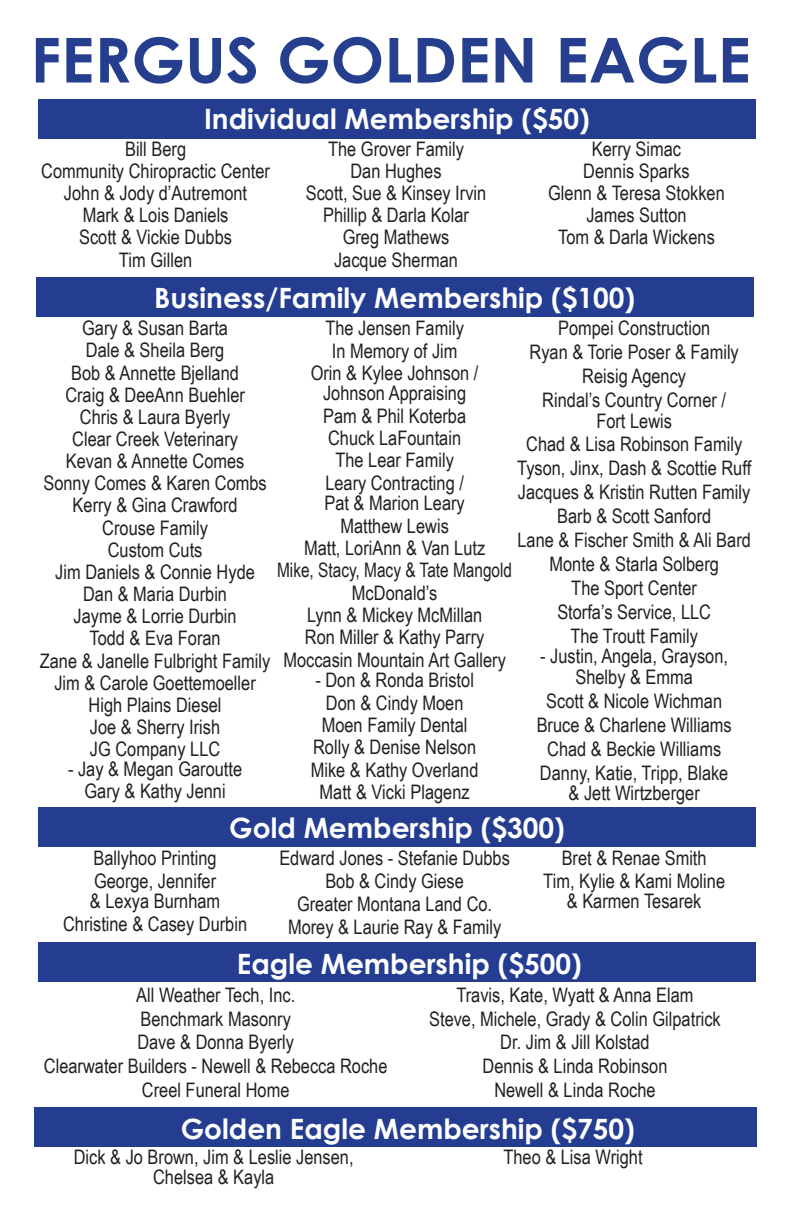
<style>
.page{position:relative;width:792px;height:1224px;background:#fff}
.page>*{position:absolute;margin:0;border:0;box-sizing:border-box;transform-origin:0 0}
.t1{font:700 62px "Century Gothic";color:#253f8e}
.t2{font:700 28px "Century Gothic";color:#fff}
.t3{font:20px/22.2px "Arial Narrow";color:#231f20;text-align:center}
</style>
<div class="page">
<div style="left:38px;top:99px;width:718px;height:39px;background:#243d91"></div>
<div style="left:36px;top:278px;width:718px;height:39px;background:#243d91"></div>
<div style="left:38px;top:808px;width:718px;height:39px;background:#243d91"></div>
<div style="left:38px;top:942px;width:718px;height:39px;background:#243d91"></div>
<div style="left:34px;top:1107px;width:723px;height:39px;background:#243d91"></div>
<p class="t1" style="left:30px;top:13px;width:722px">FERGUS GOLDEN EAGLE</p>
<p class="t2" style="left:204px;top:98px;width:387px">Individual Membership ($50)</p>
<p class="t3" style="left:41px;top:137px;width:230px">Bill Berg<br>Community Chiropractic Center<br>John &amp; Jody d’Autremont<br>Mark &amp; Lois Daniels<br>Scott &amp; Vickie Dubbs<br>Tim Gillen</p>
<p class="t3" style="left:306px;top:137px;width:182px">The Grover Family<br>Dan Hughes<br>Scott, Sue &amp; Kinsey Irvin<br>Phillip &amp; Darla Kolar<br>Greg Mathews<br>Jacque Sherman</p>
<p class="t3" style="left:548px;top:137px;width:178px">Kerry Simac<br>Dennis Sparks<br>Glenn &amp; Teresa Stokken<br>James Sutton<br>Tom &amp; Darla Wickens</p>
<p class="t2" style="left:154px;top:276px;width:483px">Business/Family Membership ($100)</p>
<p class="t3" style="left:530px;top:315px;width:211px;line-height:24px">Pompei Construction<br>Ryan &amp; Torie Poser &amp; Family<br>Reisig Agency<br>Rindal’s Country Corner /</p>
<p class="t3" style="left:517px;top:408px;width:236px;line-height:24px">Fort Lewis<br>Chad &amp; Lisa Robinson Family<br>Tyson, Jinx, Dash &amp; Scottie Ruff<br>Jacques &amp; Kristin Rutten Family<br>Barb &amp; Scott Sanford<br>Lane &amp; Fischer Smith &amp; Ali Bard<br>Monte &amp; Starla Solberg<br>The Sport Center<br>Storfa’s Service, LLC<br>The Troutt Family</p>
<p class="t3" style="left:540px;top:645px;width:189px;line-height:20.6px">- Justin, Angela, Grayson,<br>Shelby &amp; Emma</p>
<p class="t3" style="left:537px;top:688px;width:197px;line-height:24px">Scott &amp; Nicole Wichman<br>Bruce &amp; Charlene Williams<br>Chad &amp; Beckie Williams<br>Danny, Katie, Tripp, Blake</p>
<p class="t3" style="left:569px;top:781px;width:133px">&amp; Jett Wirtzberger</p>
<p class="t3" style="left:40px;top:316px;width:232px">Gary &amp; Susan Barta<br>Dale &amp; Sheila Berg<br>Bob &amp; Annette Bjelland<br>Craig &amp; DeeAnn Buehler<br>Chris &amp; Laura Byerly<br>Clear Creek Veterinary<br>Kevan &amp; Annette Comes<br>Sonny Comes &amp; Karen Combs<br>Kerry &amp; Gina Crawford<br>Crouse Family<br>Custom Cuts<br>Jim Daniels &amp; Connie Hyde<br>Dan &amp; Maria Durbin<br>Jayme &amp; Lorrie Durbin<br>Todd &amp; Eva Foran<br>Zane &amp; Janelle Fulbright Family<br>Jim &amp; Carole Goettemoeller<br>High Plains Diesel<br>Joe &amp; Sherry Irish<br>JG Company LLC</p>
<p class="t3" style="left:68px;top:757px;width:176px">- Jay &amp; Megan Garoutte<br>Gary &amp; Kathy Jenni</p>
<p class="t3" style="left:277px;top:316px;width:237px">The Jensen Family<br>In Memory of Jim<br>Orin &amp; Kylee Johnson /<br>Johnson Appraising<br>Pam &amp; Phil Koterba<br>Chuck LaFountain<br>The Lear Family<br>Leary Contracting /<br>Pat &amp; Marion Leary<br>Matthew Lewis<br>Matt, LoriAnn &amp; Van Lutz<br>Mike, Stacy, Macy &amp; Tate Mangold<br>McDonald’s<br>Lynn &amp; Mickey McMillan<br>Ron Miller &amp; Kathy Parry<br>Moccasin Mountain Art Gallery</p>
<p class="t3" style="left:311px;top:668px;width:169px">- Don &amp; Ronda Bristol<br>Don &amp; Cindy Moen<br>Moen Family Dental<br>Rolly &amp; Denise Nelson<br>Mike &amp; Kathy Overland<br>Matt &amp; Vicki Plagenz</p>
<p class="t2" style="left:229px;top:807px;width:337px">Gold Membership ($300)</p>
<p class="t3" style="left:94px;top:846px;width:125px;line-height:22.8px;text-align:left">Ballyhoo Printing<br>George, Jennifer</p>
<p class="t3" style="left:63px;top:889px;width:186px;line-height:22.8px">&amp; Lexya Burnham<br>Christine &amp; Casey Durbin</p>
<p class="t3" style="left:279px;top:846px;width:232px;line-height:22.8px">Edward Jones - Stefanie Dubbs<br>Bob &amp; Cindy Giese<br>Greater Montana Land Co.<br>Morey &amp; Laurie Ray &amp; Family</p>
<p class="t3" style="left:543px;top:846px;width:183px;line-height:22.8px">Bret &amp; Renae Smith<br>Tim, Kylie &amp; Kami Moline</p>
<p class="t3" style="left:567px;top:889px;width:136px">&amp; Karmen Tesarek</p>
<p class="t2" style="left:237px;top:942px;width:346px">Eagle Membership ($500)</p>
<p class="t3" style="left:44px;top:983px;width:345px;line-height:23.6px">All Weather Tech, Inc.<br>Benchmark Masonry<br>Dave &amp; Donna Byerly<br>Clearwater Builders - Newell &amp; Rebecca Roche<br>Creel Funeral Home</p>
<p class="t3" style="left:429px;top:983px;width:293px;line-height:23.6px">Travis, Kate, Wyatt &amp; Anna Elam<br>Steve, Michele, Grady &amp; Colin Gilpatrick<br>Dr. Jim &amp; Jill Kolstad<br>Dennis &amp; Linda Robinson<br>Newell &amp; Linda Roche</p>
<p class="t2" style="left:181px;top:1108px;width:456px">Golden Eagle Membership ($750)</p>
<p class="t3" style="left:74px;top:1147px;width:281px;line-height:20px">Dick &amp; Jo Brown, Jim &amp; Leslie Jensen,<br>Chelsea &amp; Kayla</p>
<p class="t3" style="left:503px;top:1146px;width:141px">Theo &amp; Lisa Wright</p>
</div>
